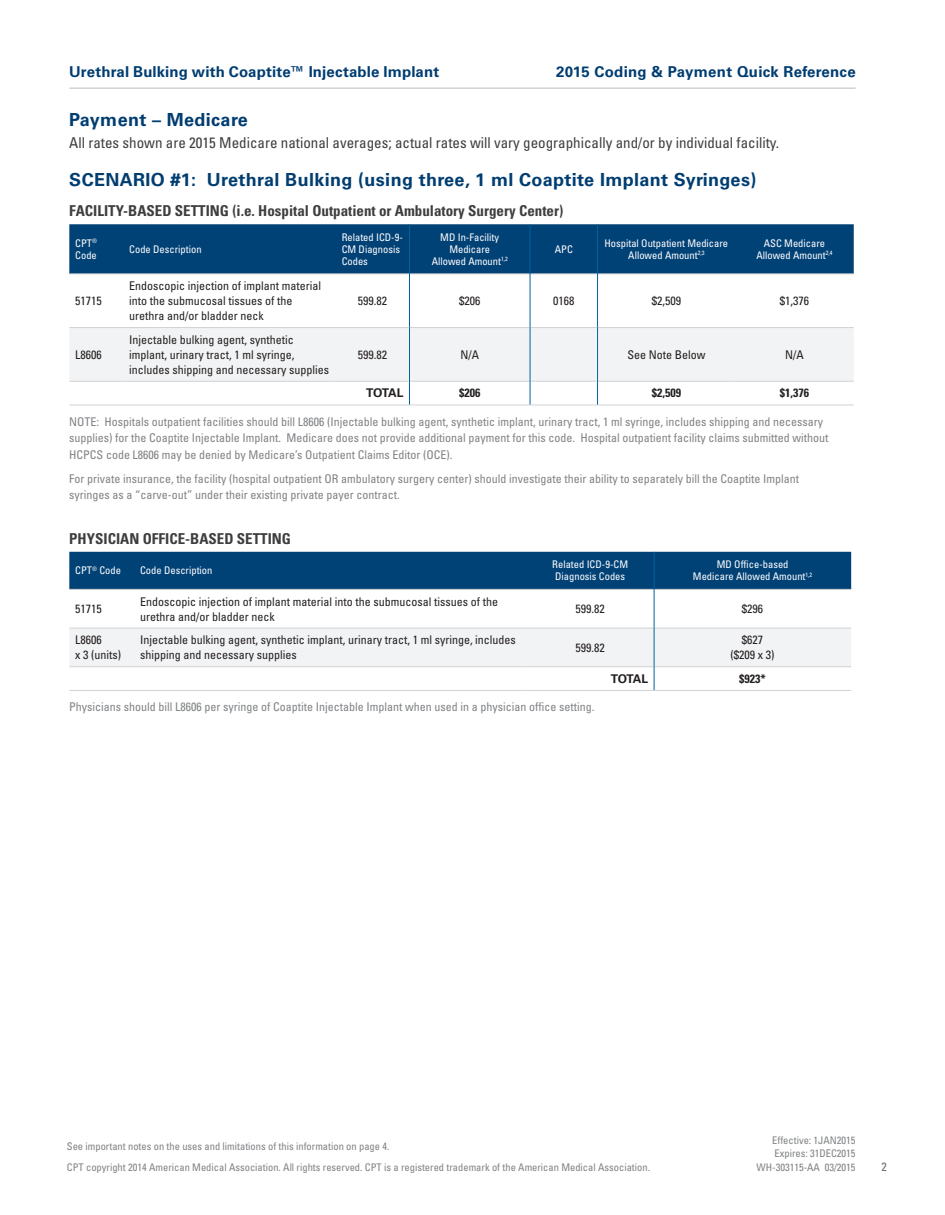
<style>
.page{position:relative;width:945px;height:1215px;background:#fff}
.page>*{position:absolute;margin:0;border:0;box-sizing:border-box;transform-origin:0 0}
.t1{font:700 18px "Univers LT Std";letter-spacing:.02em;color:#003d71}
.t2{font:condensed 15px "Univers LT Std";color:#3e3e3f}
.t3{font:700 condensed 15px "Univers LT Std";color:#3e3e3f}
.t4{font:700 15px "Univers LT Std";letter-spacing:.01em;color:#003d71}
.t5{font:condensed 12px/16.5px "Univers LT Std";color:#808285}
.Table{font:condensed 12px/15px "Univers LT Std";color:#231f20}
.Table-2{font:700 condensed 12px "Univers LT Std";color:#231f20}
.Table-3{font:700 12px "Univers LT Std";letter-spacing:-.04em;color:#231f20}
.Table-4{font:condensed 12px "Univers LT Std";color:#6c6d70}
.Table-5{font:condensed 10.5px/12px "Univers LT Std";color:#fff}
.t6{font:condensed 10.5px "Univers LT Std";color:#808285}
</style>
<div class="page">
<div style="left:69px;top:224px;width:785px;height:50px;background:#004176"></div>
<hr style="left:69px;top:274px;width:54px;height:1px;background:#d1d2d4">
<hr style="left:123px;top:274px;width:213px;height:1px;background:#d1d2d4">
<hr style="left:336px;top:274px;width:73px;height:1px;background:#d1d2d4">
<hr style="left:410px;top:274px;width:120px;height:1px;background:#d1d2d4">
<hr style="left:530px;top:274px;width:67px;height:1px;background:#d1d2d4">
<hr style="left:598px;top:274px;width:137px;height:1px;background:#d1d2d4">
<hr style="left:735px;top:274px;width:119px;height:1px;background:#d1d2d4">
<hr style="left:69px;top:327px;width:54px;height:1px;background:#d1d2d4">
<hr style="left:123px;top:327px;width:213px;height:1px;background:#d1d2d4">
<hr style="left:336px;top:327px;width:73px;height:1px;background:#d1d2d4">
<hr style="left:410px;top:327px;width:120px;height:1px;background:#d1d2d4">
<hr style="left:530px;top:327px;width:67px;height:1px;background:#d1d2d4">
<hr style="left:598px;top:327px;width:137px;height:1px;background:#d1d2d4">
<hr style="left:735px;top:327px;width:119px;height:1px;background:#d1d2d4">
<hr style="left:69px;top:405px;width:54px;height:1px;background:#d1d2d4">
<hr style="left:123px;top:405px;width:213px;height:1px;background:#d1d2d4">
<hr style="left:336px;top:405px;width:74px;height:1px;background:#d1d2d4">
<hr style="left:410px;top:405px;width:120px;height:1px;background:#d1d2d4">
<hr style="left:530px;top:405px;width:68px;height:1px;background:#d1d2d4">
<hr style="left:598px;top:405px;width:137px;height:1px;background:#d1d2d4">
<hr style="left:735px;top:405px;width:119px;height:1px;background:#d1d2d4">
<hr style="left:409px;top:224px;width:1px;height:50px;background:#00639d">
<hr style="left:409px;top:274px;width:1px;height:54px;background:#00639d">
<hr style="left:530px;top:224px;width:1px;height:50px;background:#00639d">
<hr style="left:597px;top:224px;width:1px;height:50px;background:#00639d">
<hr style="left:530px;top:274px;width:1px;height:54px;background:#00639d">
<hr style="left:597px;top:274px;width:1px;height:54px;background:#00639d">
<svg style="left:69px;top:328px;width:785px;height:77px"></svg>
<div style="left:69px;top:552px;width:782px;height:37px;background:#004176"></div>
<hr style="left:69px;top:589px;width:65px;height:1px;background:#d1d2d4">
<hr style="left:134px;top:589px;width:392px;height:1px;background:#d1d2d4">
<hr style="left:526px;top:589px;width:128px;height:1px;background:#d1d2d4">
<hr style="left:654px;top:589px;width:197px;height:1px;background:#d1d2d4">
<hr style="left:69px;top:690px;width:65px;height:1px;background:#d1d2d4">
<hr style="left:134px;top:690px;width:392px;height:1px;background:#d1d2d4">
<hr style="left:526px;top:690px;width:128px;height:1px;background:#d1d2d4">
<hr style="left:654px;top:690px;width:197px;height:1px;background:#d1d2d4">
<hr style="left:654px;top:552px;width:1px;height:37px;background:#00639d">
<hr style="left:654px;top:589px;width:1px;height:39px;background:#00639d">
<svg style="left:69px;top:628px;width:782px;height:62px"></svg>
<hr style="left:69px;top:87px;width:787px;height:2px;background:#d1d2d4">
<p class="t4" style="left:69px;top:63px;width:371px">Urethral Bulking with Coaptite™ Injectable Implant</p>
<p class="t4" style="left:556px;top:63px;width:301px">2015 Coding &amp; Payment Quick Reference</p>
<p class="t1" style="left:69px;top:109px;width:180px">Payment – Medicare</p>
<p class="t2" style="left:69px;top:133px;width:712px">All rates shown are 2015 Medicare national averages; actual rates will vary geographically and/or by individual facility.</p>
<p class="t1" style="left:69px;top:169px;width:689px">SCENARIO #1: Urethral Bulking (using three, 1 ml Coaptite Implant Syringes)</p>
<p class="t3" style="left:69px;top:202px;width:495px">FACILITY-BASED SETTING (i.e. Hospital Outpatient or Ambulatory Surgery Center)</p>
<p class="Table-5" style="left:75px;top:237px;width:23px">CPT<sup>®<br></sup>Code</p>
<p class="Table-5" style="left:129px;top:243px;width:74px">Code Description</p>
<p class="Table" style="left:75px;top:293px;width:28px">51715</p>
<p class="Table" style="left:75px;top:347px;width:28px">L8606</p>
<p class="Table" style="left:129px;top:278px;width:193px">Endoscopic injection of implant material into the submucosal tissues of the urethra and/or bladder neck</p>
<p class="Table" style="left:129px;top:332px;width:201px">Injectable bulking agent, synthetic implant, urinary tract, 1 ml syringe, includes shipping and necessary supplies</p>
<p class="Table-5" style="left:342px;top:231px;width:63px">Related ICD-9-<br>CM Diagnosis<br>Codes</p>
<p class="Table-5" style="left:440px;top:231px;width:60px">MD In-Facility</p>
<p class="Table-5" style="left:449px;top:243px;width:42px">Medicare</p>
<p class="Table-5" style="left:432px;top:255px;width:78px">Allowed Amount<sup>1,2</sup></p>
<p class="Table-5" style="left:555px;top:243px;width:20px">APC</p>
<p class="Table-5" style="left:605px;top:237px;width:125px;text-align:center">Hospital Outpatient Medicare<br>Allowed Amount<sup>2,3</sup></p>
<p class="Table-5" style="left:764px;top:237px;width:63px">ASC Medicare</p>
<p class="Table-5" style="left:756px;top:249px;width:78px">Allowed Amount<sup>2,4</sup></p>
<p class="Table" style="left:358px;top:293px;width:31px">599.82</p>
<p class="Table" style="left:459px;top:293px;width:23px">$206</p>
<p class="Table" style="left:553px;top:293px;width:23px">0168</p>
<p class="Table" style="left:652px;top:293px;width:31px">$2,509</p>
<p class="Table" style="left:780px;top:293px;width:31px">$1,376</p>
<p class="Table" style="left:358px;top:347px;width:31px">599.82</p>
<p class="Table" style="left:460px;top:347px;width:20px">N/A</p>
<p class="Table" style="left:627px;top:347px;width:79px">See Note Below</p>
<p class="Table" style="left:785px;top:347px;width:20px">N/A</p>
<p class="Table-3" style="left:366px;top:386px;width:39px">TOTAL</p>
<p class="Table-2" style="left:459px;top:386px;width:23px">$206</p>
<p class="Table-2" style="left:652px;top:386px;width:31px">$2,509</p>
<p class="Table-2" style="left:780px;top:386px;width:31px">$1,376</p>
<p class="t5" style="left:69px;top:413px;width:761px">NOTE: Hospitals outpatient facilities should bill L8606 (Injectable bulking agent, synthetic implant, urinary tract, 1 ml syringe, includes shipping and necessary supplies) for the Coaptite Injectable Implant. Medicare does not provide additional payment for this code. Hospital outpatient facility claims submitted without<br>HCPCS code L8606 may be denied by Medicare’s Outpatient Claims Editor (OCE).</p>
<p class="t5" style="left:69px;top:470px;width:731px">For private insurance, the facility (hospital outpatient OR ambulatory surgery center) should investigate their ability to separately bill the Coaptite Implant syringes as a “carve-out” under their existing private payer contract.</p>
<p class="t3" style="left:69px;top:529px;width:223px">PHYSICIAN OFFICE-BASED SETTING</p>
<p class="Table-5" style="left:75px;top:565px;width:47px">CPT<sup>®</sup> Code</p>
<p class="Table-5" style="left:140px;top:565px;width:74px">Code Description</p>
<p class="Table-5" style="left:552px;top:559px;width:77px">Related ICD-9-CM<br>Diagnosis Codes</p>
<p class="Table-5" style="left:717px;top:559px;width:73px">MD Office-based</p>
<p class="Table-5" style="left:693px;top:571px;width:121px">Medicare Allowed Amount<sup>1,2</sup></p>
<p class="Table" style="left:75px;top:601px;width:28px">51715</p>
<p class="Table" style="left:140px;top:594px;width:359px">Endoscopic injection of implant material into the submucosal tissues of the urethra and/or bladder neck</p>
<p class="Table" style="left:576px;top:601px;width:31px">599.82</p>
<p class="Table" style="left:742px;top:601px;width:23px">$296</p>
<p class="Table" style="left:75px;top:632px;width:47px">L8606<br>x 3 (units)</p>
<p class="Table" style="left:140px;top:632px;width:377px">Injectable bulking agent, synthetic implant, urinary tract, 1 ml syringe, includes shipping and necessary supplies</p>
<p class="Table" style="left:576px;top:640px;width:31px">599.82</p>
<p class="Table" style="left:731px;top:632px;width:45px;text-align:center">$627 ($209 x 3)</p>
<p class="Table-3" style="left:611px;top:672px;width:39px">TOTAL</p>
<p class="Table-2" style="left:739px;top:671px;width:28px">$923*</p>
<p class="t5" style="left:69px;top:698px;width:527px">Physicians should bill L8606 per syringe of Coaptite Injectable Implant when used in a physician office setting.</p>
<p class="t6" style="left:67px;top:1139px;width:324px">See important notes on the uses and limitations of this information on page 4.</p>
<p class="t6" style="left:67px;top:1160px;width:585px">CPT copyright 2014 American Medical Association. All rights reserved. CPT is a registered trademark of the American Medical Association.</p>
<p class="t6" style="left:772px;top:1133px;width:85px">Effective: 1JAN2015</p>
<p class="t6" style="left:775px;top:1147px;width:83px">Expires: 31DEC2015</p>
<p class="t6" style="left:757px;top:1160px;width:101px">WH-303115-AA 03/2015</p>
<p class="Table-4" style="left:881px;top:1159px;width:7px">2</p>
</div>
